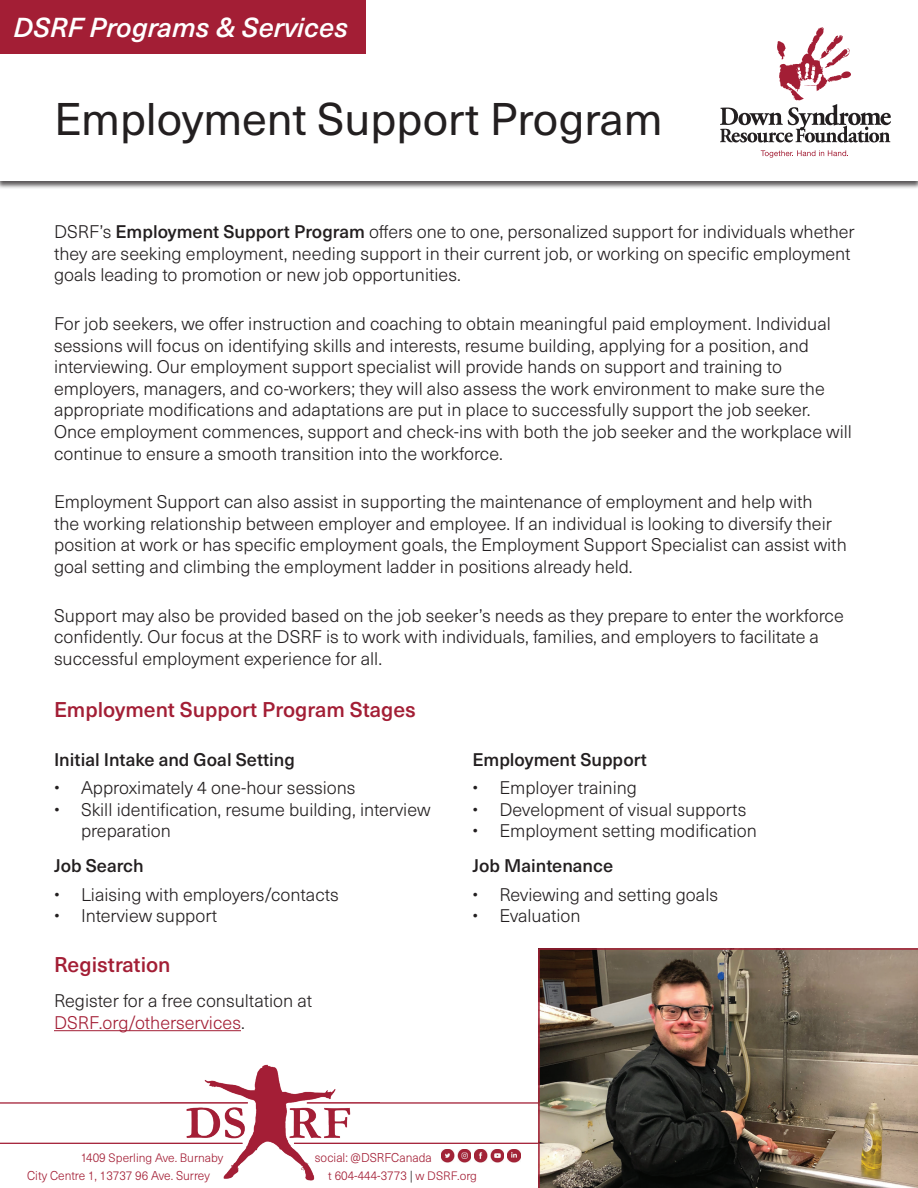
<style>
.page{position:relative;width:918px;height:1188px;background:#fff}
.page>*{position:absolute;margin:0;border:0;box-sizing:border-box;transform-origin:0 0}
.t1{font:45px "Neue Haas Unica W1 G";color:#231f20}
.t2{font:italic 500 27px "Neue Haas Unica W1 G";color:#fff}
.t3{font:500 21px "Neue Haas Unica W1 G";color:#a31e35}
.t4{font:300 18px/21.6px "Neue Haas Unica W1 G";color:#231f20}
.t5{font:500 18px "Neue Haas Unica W1 G";color:#231f20}
.t6{font:300 12.6px/18.6px "Neue Haas Unica W1 G";color:#a31e35;scale:.95 1}
.t7{font:300 12px "Neue Haas Unica W1 G";color:#a31e35}
.s1{font-weight:500}
.s2{color:#a31e35}
.s3{font-size:12.6px}
.s4{font-size:12px}
.s5{color:#231f20}
</style>
<div class="page">
<div style="left:0;top:0;width:918px;height:189px;background:#231f20;opacity:.75"></div>
<div style="left:0;top:0;width:918px;height:181px;background:#fff"></div>
<div style="left:0;top:0;width:366px;height:54px;background:#a31e35"></div>
<svg style="left:761px;top:150px;width:87px;height:8px"></svg>
<svg style="left:720px;top:27px;width:171px;height:116px"></svg>
<img style="left:161px;top:1064px;width:219px;height:117px">
<hr style="left:307px;top:1102px;width:232px;height:2px;background:#a31e35">
<hr style="left:0;top:1102px;width:248px;height:2px;background:#a31e35">
<hr style="left:294px;top:1143px;width:244px;height:1px;background:#a31e35">
<hr style="left:0;top:1143px;width:243px;height:1px;background:#a31e35">
<img style="left:538px;top:948px;width:380px;height:240px">
<svg style="left:441px;top:1149px;width:80px;height:13px"></svg>
<hr style="left:54px;top:1030px;width:187px;height:1px;background:#a31e35">
<h2 class="t2" style="left:14px;top:7px;width:336px">DSRF Programs &amp; Services</h2>
<h1 class="t1" style="left:54px;top:85px;width:610px">Employment Support Program</h1>
<p class="t4" style="left:54px;top:220px;width:802px">DSRF’s <span class="s1">Employment Support Program</span> offers one to one, personalized support for individuals whether they are seeking employment, needing support in their current job, or working on specific employment goals leading to promotion or new job opportunities.</p>
<p class="t4" style="left:54px;top:312px;width:800px">For job seekers, we offer instruction and coaching to obtain meaningful paid employment. Individual sessions will focus on identifying skills and interests, resume building, applying for a position, and interviewing. Our employment support specialist will provide hands on support and training to employers, managers, and co-workers; they will also assess the work environment to make sure the appropriate modifications and adaptations are put in place to successfully support the job seeker.<br>Once employment commences, support and check-ins with both the job seeker and the workplace will continue to ensure a smooth transition into the workforce.</p>
<p class="t4" style="left:54px;top:490px;width:794px">Employment Support can also assist in supporting the maintenance of employment and help with<br>the working relationship between employer and employee. If an individual is looking to diversify their position at work or has specific employment goals, the Employment Support Specialist can assist with goal setting and climbing the employment ladder in positions already held.</p>
<p class="t4" style="left:54px;top:603px;width:791px">Support may also be provided based on the job seeker’s needs as they prepare to enter the workforce confidently. Our focus at the DSRF is to work with individuals, families, and employers to facilitate a successful employment experience for all.</p>
<p class="t3" style="left:54px;top:694px;width:363px">Employment Support Program Stages</p>
<p class="t5" style="left:54px;top:746px;width:242px">Initial Intake and Goal Setting</p>
<p class="t4" style="left:54px;top:776px;width:303px">• Approximately 4 one-hour sessions</p>
<p class="t4" style="left:81px;top:797px;width:351px;text-indent:-27px">• Skill identification, resume building, interview preparation</p>
<p class="t5" style="left:54px;top:852px;width:91px">Job Search</p>
<p class="t4" style="left:54px;top:882px;width:286px">• Liaising with employers/contacts</p>
<p class="t4" style="left:54px;top:904px;width:165px">• Interview support</p>
<p class="t5" style="left:472px;top:746px;width:176px">Employment Support</p>
<p class="t4" style="left:472px;top:776px;width:166px">• Employer training</p>
<p class="t4" style="left:472px;top:797px;width:275px">• Development of visual supports</p>
<p class="t4" style="left:472px;top:819px;width:286px">• Employment setting modification</p>
<p class="t5" style="left:472px;top:852px;width:142px">Job Maintenance</p>
<p class="t4" style="left:472px;top:882px;width:247px">• Reviewing and setting goals</p>
<p class="t4" style="left:472px;top:904px;width:110px">• Evaluation</p>
<p class="t3" style="left:54px;top:949px;width:118px">Registration</p>
<p class="t4" style="left:54px;top:989px;width:260px">Register for a free consultation at<br><span class="s2">DSRF.org/otherservices</span>.</p>
<p class="t7" style="left:81px;top:1149px;width:144px"><span class="s3">1409</span> Sperling Ave. Burnaby</p>
<p class="t6" style="left:27px;top:1166px;width:194px">City Centre 1, 13737 96 Ave. Surrey</p>
<p class="t6" style="left:328px;top:1147px;width:158px;text-indent:-13px">social: @DSRFCanada<br><span class="s4">t</span> 604-444-3773 <span class="s5">|</span> <span class="s4">w DSRF.org</span></p>
</div>
